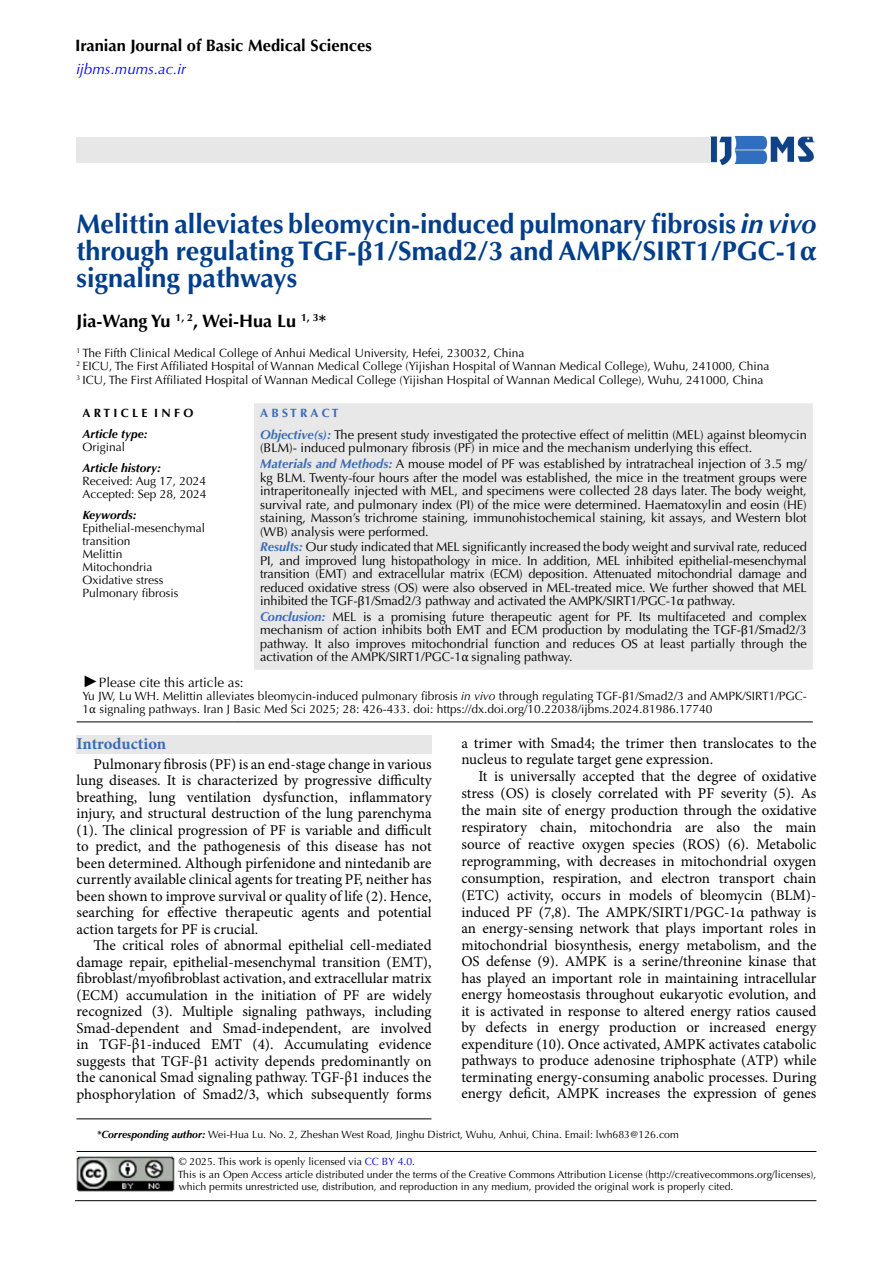
<style>
.page{position:relative;width:893px;height:1263px;background:#fff}
.page>*{position:absolute;margin:0;border:0;box-sizing:border-box;transform-origin:0 0}
.t1{font:700 27px/27px "Optima LT Std";color:#023e8a;text-align:justify}
.t2{font:700 18px "Optima LT Std";color:#000}
.t3{font:700 16.5px "Optima LT Std";color:#000}
.t4{font:700 16.5px "Minion Pro";letter-spacing:-.005em;color:#396cb5}
.t5{font:15px/16.5px "Minion Pro";color:#000;text-align:justify}
.t6{font:italic 15px "Optima LT Std";color:#00f}
.t7{font:13.5px "Optima LT Std";color:#000}
.t8{font:12.75px/13.5px "Optima LT Std";color:#000;text-align:justify}
.t9{font:12px/13px "Optima LT Std";color:#000}
.t10{font:italic 700 12px "Optima LT Std";color:#000}
.t11{font:700 12px "Optima LT Std";color:#000}
.t12{font:700 12px "Optima LT Std";color:#396cb5}
.t13{font:10.5px/12.6px "Optima LT Std";color:#000}
.s1{font-style:italic}
.s2{font-family:"Cambria"}
.s3{font-weight:700;font-style:italic;color:#396cb5}
.s4{font-family:"Times New Roman";font-style:italic;font-size:16.5px}
.s5{font-weight:700;font-style:italic}
.s6{color:#00f}
</style>
<div class="page">
<hr style="left:77px;top:1151px;width:739px;height:1px;background:#000">
<div style="left:254px;top:403px;width:559px;height:267px;background:#e8e8e8"></div>
<hr style="left:77px;top:721px;width:158px;height:1px;background:#000">
<svg style="left:235px;top:721px;width:19px;height:1px"></svg>
<hr style="left:254px;top:721px;width:559px;height:1px;background:#000">
<div style="left:77px;top:735px;width:355px;height:19px;background:#e7e7e7"></div>
<img style="left:710px;top:135px;width:106px;height:31px">
<div style="left:77px;top:137px;width:634px;height:26px;background:#e7e7e7"></div>
<img style="left:77px;top:1156px;width:98px;height:36px">
<hr style="left:75px;top:1200px;width:741px;height:1px;background:#000">
<hr style="left:76px;top:1118px;width:355px;height:1px;background:#000">
<p class="t3" style="left:75px;top:36px;width:298px">Iranian Journal of Basic Medical Sciences</p>
<p class="t6" style="left:77px;top:61px;width:111px">ijbms.mums.ac.ir</p>
<h1 class="t1" style="left:77px;top:211px;width:741px">Melittin alleviates bleomycin-induced pulmonary fibrosis <span class="s1">in vivo </span>through regulating TGF-<span class="s2">β</span>1/Smad2/3 and AMPK/SIRT1/PGC-1<span class="s2">α </span>signaling pathways</h1>
<p class="t2" style="left:77px;top:310px;width:252px">Jia-Wang Yu <sup>1,</sup> <sup>2</sup>, Wei-Hua Lu <sup>1,</sup> <sup>3</sup>*</p>
<p class="t9" style="left:77px;top:346px;width:694px;line-height:13.5px"><sup>1</sup> The Fifth Clinical Medical College of Anhui Medical University, Hefei, 230032, China<br><sup>2</sup> EICU, The First Affiliated Hospital of Wannan Medical College (Yijishan Hospital of Wannan Medical College), Wuhu, 241000, China<br><sup>3</sup> ICU, The First Affiliated Hospital of Wannan Medical College (Yijishan Hospital of Wannan Medical College), Wuhu, 241000, China</p>
<p class="t11" style="left:83px;top:406px;width:112px">A R T I C L E I N F O</p>
<p class="t12" style="left:260px;top:406px;width:80px">A B S T R A C T</p>
<p class="t10" style="left:83px;top:427px;width:67px">Article type:</p>
<p class="t9" style="left:83px;top:441px;width:44px">Original</p>
<p class="t8" style="left:260px;top:428px;width:548px"><span class="s3">Objective(s):</span> The present study investigated the protective effect of melittin (MEL) against bleomycin (BLM)- induced pulmonary fibrosis (PF) in mice and the mechanism underlying this effect.</p>
<p class="t8" style="left:260px;top:457px;width:548px"><span class="s3">Materials and Methods:</span> A mouse model of PF was established by intratracheal injection of 3.5 mg/ kg BLM. Twenty-four hours after the model was established, the mice in the treatment groups were intraperitoneally injected with MEL, and specimens were collected 28 days later. The body weight, survival rate, and pulmonary index (PI) of the mice were determined. Haematoxylin and eosin (HE) staining, Masson’s trichrome staining, immunohistochemical staining, kit assays, and Western blot (WB) analysis were performed.</p>
<p class="t8" style="left:260px;top:540px;width:548px"><span class="s3">Results:</span> Our study indicated that MEL significantly increased the body weight and survival rate, reduced PI, and improved lung histopathology in mice. In addition, MEL inhibited epithelial-mesenchymal transition (EMT) and extracellular matrix (ECM) deposition. Attenuated mitochondrial damage and reduced oxidative stress (OS) were also observed in MEL-treated mice. We further showed that MEL inhibited the TGF-<span class="s2">β</span>1/Smad2/3 pathway and activated the AMPK/SIRT1/PGC-1<span class="s2">α</span> pathway.</p>
<p class="t8" style="left:260px;top:610px;width:548px"><span class="s3">Conclusion:</span> MEL is a promising future therapeutic agent for PF. Its multifaceted and complex mechanism of action inhibits both EMT and ECM production by modulating the TGF-<span class="s2">β</span>1/Smad2/3 pathway. It also improves mitochondrial function and reduces OS at least partially through the activation of the AMPK/SIRT1/PGC-1<span class="s2">α</span> signaling pathway.</p>
<p class="t10" style="left:83px;top:461px;width:80px">Article history:</p>
<p class="t9" style="left:83px;top:475px;width:126px">Received: Aug 17, 2024<br>Accepted: Sep 28, 2024</p>
<p class="t10" style="left:83px;top:508px;width:56px">Keywords:</p>
<p class="t9" style="left:83px;top:522px;width:124px">Epithelial-mesenchymal transition<br>Melittin<br>Mitochondria<br>Oxidative stress<br>Pulmonary fibrosis</p>
<p class="t7" style="left:83px;top:675px;width:163px"><span class="s4">►</span>Please cite this article as:</p>
<p class="t9" style="left:83px;top:690px;width:726px">Yu JW, Lu WH. Melittin alleviates bleomycin-induced pulmonary fibrosis <span class="s1">in vivo</span> through regulating TGF-<span class="s2">β</span>1/Smad2/3 and AMPK/SIRT1/PGC-<br>1<span class="s2">α</span> signaling pathways. Iran J Basic Med Sci 2025; 28: 426-433. doi: https://dx.doi.org/10.22038/ijbms.2024.81986.17740</p>
<p class="t4" style="left:77px;top:732px;width:91px">Introduction</p>
<p class="t5" style="left:461px;top:735px;width:357px">a trimer with Smad4; the trimer then translocates to the nucleus to regulate target gene expression.</p>
<p class="t5" style="left:461px;top:768px;width:357px;text-indent:17px">It is universally accepted that the degree of oxidative stress (OS) is closely correlated with PF severity (5). As the main site of energy production through the oxidative respiratory chain, mitochondria are also the main source of reactive oxygen species (ROS) (6). Metabolic reprogramming, with decreases in mitochondrial oxygen consumption, respiration, and electron transport chain (ETC) activity, occurs in models of bleomycin (BLM)- induced PF (7,8). The AMPK/SIRT1/PGC-1α pathway is an energy-sensing network that plays important roles in mitochondrial biosynthesis, energy metabolism, and the OS defense (9). AMPK is a serine/threonine kinase that has played an important role in maintaining intracellular energy homeostasis throughout eukaryotic evolution, and it is activated in response to altered energy ratios caused by defects in energy production or increased energy expenditure (10). Once activated, AMPK activates catabolic pathways to produce adenosine triphosphate (ATP) while terminating energy-consuming anabolic processes. During energy deficit, AMPK increases the expression of genes</p>
<p class="t5" style="left:77px;top:756px;width:357px;text-indent:17px">Pulmonary fibrosis (PF) is an end-stage change in various lung diseases. It is characterized by progressive difficulty breathing, lung ventilation dysfunction, inflammatory injury, and structural destruction of the lung parenchyma (1). The clinical progression of PF is variable and difficult to predict, and the pathogenesis of this disease has not been determined. Although pirfenidone and nintedanib are currently available clinical agents for treating PF, neither has been shown to improve survival or quality of life (2). Hence, searching for effective therapeutic agents and potential action targets for PF is crucial.</p>
<p class="t5" style="left:77px;top:937px;width:357px;text-indent:17px">The critical roles of abnormal epithelial cell-mediated damage repair, epithelial-mesenchymal transition (EMT), fibroblast/myofibroblast activation, and extracellular matrix (ECM) accumulation in the initiation of PF are widely recognized (3). Multiple signaling pathways, including Smad-dependent and Smad-independent, are involved in TGF-β1-induced EMT (4). Accumulating evidence suggests that TGF-β1 activity depends predominantly on the canonical Smad signaling pathway. TGF-β1 induces the phosphorylation of Smad2/3, which subsequently forms</p>
<p class="t13" style="left:97px;top:1128px;width:583px"><span class="s5">*Corresponding author:</span> Wei-Hua Lu. No. 2, Zheshan West Road, Jinghu District, Wuhu, Anhui, China. Email: lwh683@126.com</p>
<p class="t13" style="left:178px;top:1155px;width:640px">© 2025. This work is openly licensed via <span class="s6">CC BY 4.0</span>.<br>This is an Open Access article distributed under the terms of the Creative Commons Attribution License (http://creativecommons.org/licenses), which permits unrestricted use, distribution, and reproduction in any medium, provided the original work is properly cited.</p>
</div>
